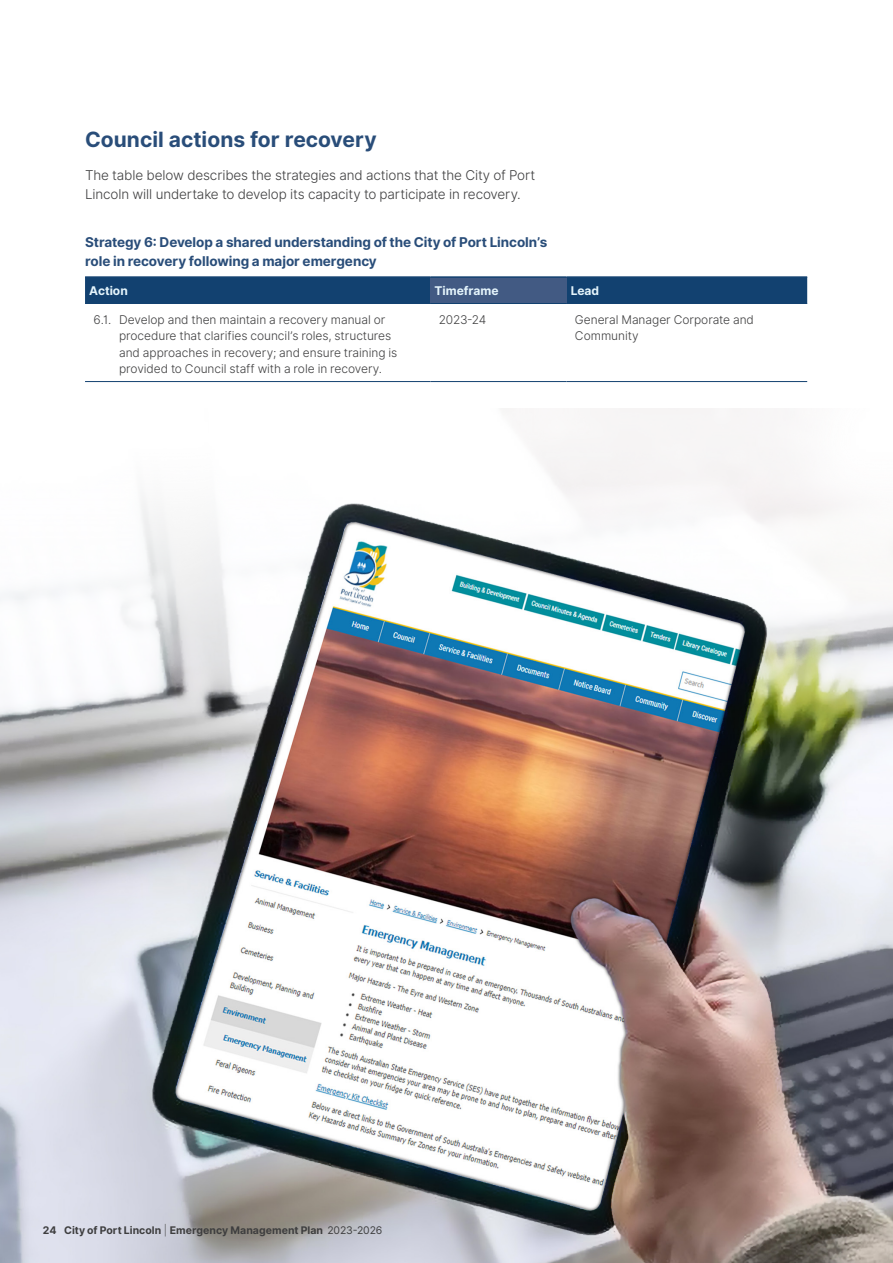
<style>
.page{position:relative;width:893px;height:1263px;background:#fff}
.page>*{position:absolute;margin:0;border:0;box-sizing:border-box;transform-origin:0 0}
.t1{font:700 21px "Inter";color:#294d79}
.body{font:13.5px/19.5px "Inter Light BETA";letter-spacing:-.01em;color:#3e3e3f}
.t2{font:700 13.5px/19.5px "Inter";letter-spacing:-.005em;color:#294d79}
.Table_text{font:12px/16.5px "Inter Light BETA";letter-spacing:-.005em;color:#3e3e3f}
.Table_Head_text{font:700 12px "Inter";color:#e5f5fc}
.t3{font:700 10.5px "Inter";letter-spacing:.005em;color:#3e3e3f}
.s1{font-family:"Inter Light BETA";font-weight:400}
.s2{font-weight:400}
</style>
<div class="page">
<div style="left:85px;top:278px;width:722px;height:25px;background:#124170"></div>
<div style="left:430px;top:277px;width:136px;height:26px;background:#425a83"></div>
<hr style="left:85px;top:276px;width:345px;height:2px;background:#124170">
<hr style="left:430px;top:276px;width:136px;height:2px;background:#124170">
<hr style="left:566px;top:276px;width:241px;height:2px;background:#124170">
<hr style="left:85px;top:303px;width:345px;height:1px;background:#124170">
<hr style="left:430px;top:303px;width:136px;height:1px;background:#124170">
<hr style="left:566px;top:303px;width:241px;height:1px;background:#124170">
<hr style="left:85px;top:381px;width:345px;height:1px;background:#124170">
<hr style="left:430px;top:381px;width:136px;height:1px;background:#124170">
<hr style="left:566px;top:381px;width:241px;height:1px;background:#124170">
<img style="left:0;top:408px;width:893px;height:855px">
<h1 class="t1" style="left:85px;top:124px;width:293px">Council actions for recovery</h1>
<p class="body" style="left:85px;top:165px;width:452px">The table below describes the strategies and actions that the City of Port<br>Lincoln will undertake to develop its capacity to participate in recovery.</p>
<h3 class="t2" style="left:85px;top:232px;width:464px">Strategy 6: Develop a shared understanding of the City of Port Lincoln’s role in recovery following a major emergency</h3>
<p class="Table_Head_text" style="left:89px;top:282px;width:40px">Action</p>
<p class="Table_Head_text" style="left:435px;top:282px;width:65px">Timeframe</p>
<p class="Table_Head_text" style="left:571px;top:282px;width:30px">Lead</p>
<p class="Table_text" style="left:119px;top:311px;width:280px;text-indent:-26px">6.1. Develop and then maintain a recovery manual or procedure that clarifies council’s roles, structures and approaches in recovery; and ensure training is provided to Council staff with a role in recovery.</p>
<p class="Table_text" style="left:439px;top:311px;width:49px">2023-24</p>
<p class="Table_text" style="left:575px;top:311px;width:181px">General Manager Corporate and<br>Community</p>
<p class="t3" style="left:43px;top:1222px;width:341px">24 City of Port Lincoln <span class="s1">|</span> Emergency Management Plan <span class="s2">2023-2026</span></p>
</div>
